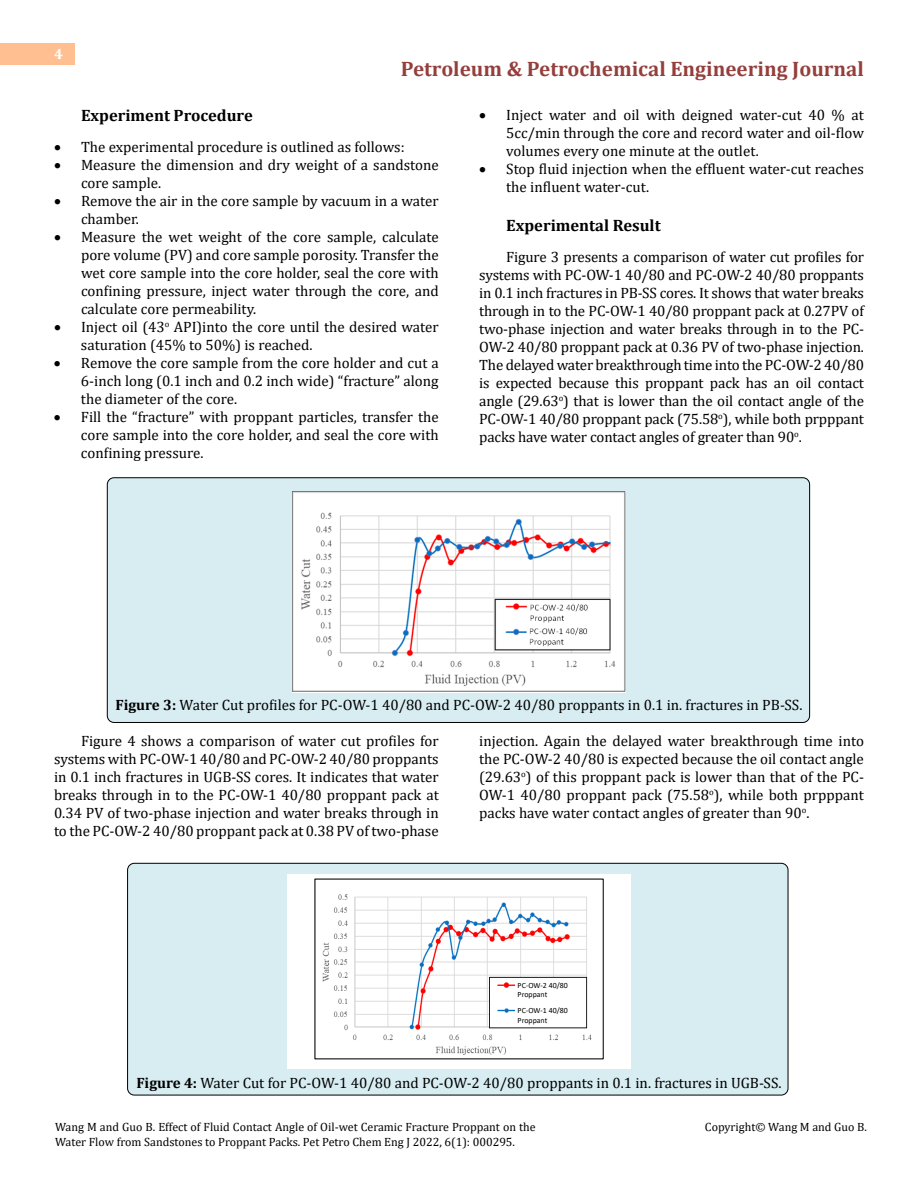
<style>
.page{position:relative;width:918px;height:1188px;background:#fff}
.page>*{position:absolute;margin:0;border:0;box-sizing:border-box;transform-origin:0 0}
.t1{font:700 21px "Cambria";color:#953f3c}
.t2{font:700 16.5px "Cambria";color:#000}
.t3{font:15px/18px "Cambria";color:#000;text-align:justify}
.t4{font:700 15px "Cambria";color:#fff}
.t5{font:12px/14.4px "Cambria";color:#000}
.t6{font:7.95px/9.4px "Calibri";color:#000}
.s1{font-weight:700}
</style>
<div class="page">
<div style="left:0;top:43px;width:75px;height:21px;background:#ffbf91"></div>
<div style="left:128px;top:863px;width:660px;height:232px;background:#d8edf2;border-radius:7px"></div>
<div style="left:127px;top:863px;width:661px;height:232px;border:1px solid #000;border-radius:7px"></div>
<div style="left:107px;top:478px;width:703px;height:244px;background:#d8edf2;border-radius:7px"></div>
<div style="left:107px;top:477px;width:703px;height:246px;border:1px solid #000;border-radius:7px"></div>
<img style="left:293px;top:491px;width:332px;height:201px">
<div style="left:287px;top:875px;width:344px;height:194px;background:#fff"></div>
<img style="left:322px;top:894px;width:270px;height:161px">
<div style="left:515px;top:1005px;width:68px;height:21px;background:#fff"></div>
<div style="left:515px;top:979px;width:68px;height:22px;background:#fff"></div>
<p class="t4" style="left:54px;top:44px;width:10px">4</p>
<h1 class="t1" style="left:401px;top:54px;width:465px">Petroleum &amp; Petrochemical Engineering Journal</h1>
<p class="t2" style="left:81px;top:104px;width:173px">Experiment Procedure</p>
<p class="t3" style="left:54px;top:138px;width:352px">• The experimental procedure is outlined as follows:</p>
<p class="t3" style="left:81px;top:156px;width:359px;text-indent:-27px">• Measure the dimension and dry weight of a sandstone core sample.</p>
<p class="t3" style="left:81px;top:192px;width:359px;text-indent:-27px">• Remove the air in the core sample by vacuum in a water chamber.</p>
<p class="t3" style="left:81px;top:228px;width:359px;text-indent:-27px">• Measure the wet weight of the core sample, calculate pore volume (PV) and core sample porosity. Transfer the wet core sample into the core holder, seal the core with confining pressure, inject water through the core, and calculate core permeability.</p>
<p class="t3" style="left:81px;top:318px;width:359px;text-indent:-27px">• Inject oil (43<sup>o</sup> API)into the core until the desired water saturation (45% to 50%) is reached.</p>
<p class="t3" style="left:81px;top:354px;width:359px;text-indent:-27px">• Remove the core sample from the core holder and cut a 6-inch long (0.1 inch and 0.2 inch wide) “fracture” along the diameter of the core.</p>
<p class="t3" style="left:81px;top:408px;width:359px;text-indent:-27px">• Fill the “fracture” with proppant particles, transfer the core sample into the core holder, and seal the core with confining pressure.</p>
<p class="t3" style="left:506px;top:105px;width:359px;text-indent:-27px">• Inject water and oil with deigned water-cut 40 % at 5cc/min through the core and record water and oil-flow volumes every one minute at the outlet.</p>
<p class="t3" style="left:506px;top:159px;width:359px;text-indent:-27px">• Stop fluid injection when the effluent water-cut reaches the influent water-cut.</p>
<p class="t2" style="left:506px;top:213px;width:156px">Experimental Result</p>
<p class="t3" style="left:479px;top:248px;width:386px;text-indent:27px">Figure 3 presents a comparison of water cut profiles for systems with PC-OW-1 40/80 and PC-OW-2 40/80 proppants in 0.1 inch fractures in PB-SS cores. It shows that water breaks through in to the PC-OW-1 40/80 proppant pack at 0.27PV of two-phase injection and water breaks through in to the PC-OW-2 40/80 proppant pack at 0.36 PV of two-phase injection.<br>The delayed water breakthrough time into the PC-OW-2 40/80 is expected because this proppant pack has an oil contact angle (29.63<sup>o</sup>) that is lower than the oil contact angle of the PC-OW-1 40/80 proppant pack (75.58<sup>o</sup>), while both prpppant packs have water contact angles of greater than 90<sup>o</sup>.</p>
<p class="t3" style="left:115px;top:696px;width:689px"><span class="s1">Figure 3:</span> Water Cut profiles for PC-OW-1 40/80 and PC-OW-2 40/80 proppants in 0.1 in. fractures in PB-SS.</p>
<p class="t3" style="left:54px;top:732px;width:386px;text-indent:27px">Figure 4 shows a comparison of water cut profiles for systems with PC-OW-1 40/80 and PC-OW-2 40/80 proppants in 0.1 inch fractures in UGB-SS cores. It indicates that water breaks through in to the PC-OW-1 40/80 proppant pack at 0.34 PV of two-phase injection and water breaks through in to the PC-OW-2 40/80 proppant pack at 0.38 PV of two-phase</p>
<p class="t3" style="left:479px;top:732px;width:386px">injection. Again the delayed water breakthrough time into the PC-OW-2 40/80 is expected because the oil contact angle (29.63<sup>o</sup>) of this proppant pack is lower than that of the PC-OW-1 40/80 proppant pack (75.58<sup>o</sup>), while both prpppant packs have water contact angles of greater than 90<sup>o</sup>.</p>
<p class="t6" style="left:518px;top:980px;width:52px">PC-OW-2 40/80<br>Proppant</p>
<p class="t6" style="left:518px;top:1006px;width:52px">PC-OW-1 40/80<br>Proppant</p>
<p class="t3" style="left:136px;top:1074px;width:647px"><span class="s1">Figure 4:</span> Water Cut for PC-OW-1 40/80 and PC-OW-2 40/80 proppants in 0.1 in. fractures in UGB-SS.</p>
<p class="t5" style="left:55px;top:1120px;width:482px">Wang M and Guo B. Effect of Fluid Contact Angle of Oil-wet Ceramic Fracture Proppant on the<br>Water Flow from Sandstones to Proppant Packs. Pet Petro Chem Eng J 2022, 6(1): 000295.</p>
<p class="t5" style="left:705px;top:1120px;width:164px">Copyright© Wang M and Guo B.</p>
</div>
